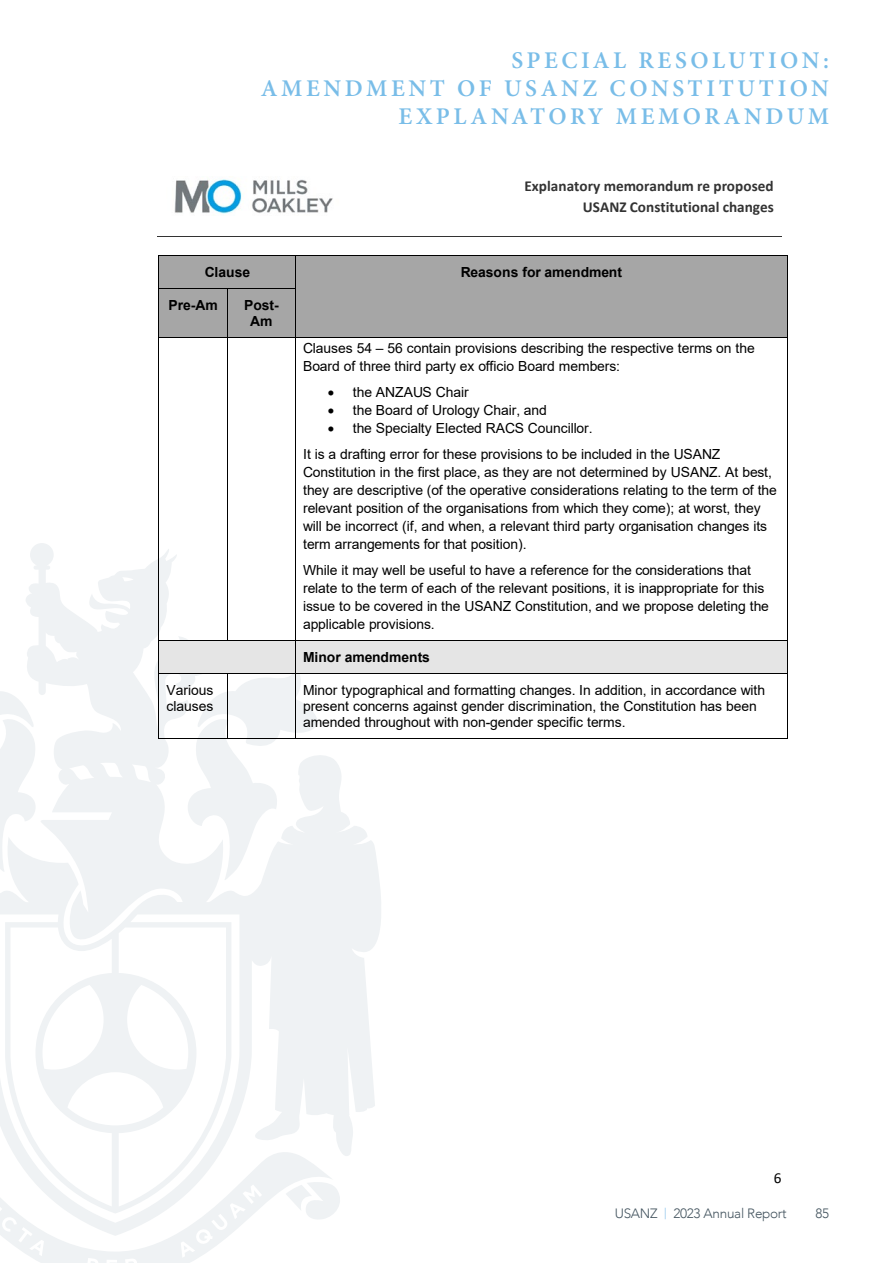
<style>
.page{position:relative;width:893px;height:1263px;background:#fff}
.page>*{position:absolute;margin:0;border:0;box-sizing:border-box;transform-origin:0 0}
.t1{font:600 24px/27.8px "Minion Pro";letter-spacing:.15em;color:#79bde8;text-align:right}
.t2{font:700 15.3px/21.1px "Calibri";color:#333;text-align:right}
.t3{font:15.3px "Calibri";color:#000}
.t4{font:13.95px/17.9px "Arial";letter-spacing:-.01em;color:#000}
.t5{font:700 13.95px/15.9px "Arial";letter-spacing:-.01em;color:#000;text-align:center}
.t6{font:300 13.5px "Avenir";letter-spacing:-.02em;color:#455560}
.s1{font-weight:400;font-size:15px;color:#a8d1ef}
</style>
<div class="page">
<svg style="left:2px;top:1236px;width:226px;height:27px"></svg>
<svg style="left:0;top:543px;width:381px;height:693px"></svg>
<hr style="left:158px;top:236px;width:314px;height:1px;background:#333">
<hr style="left:471px;top:236px;width:310px;height:1px;background:#333">
<img style="left:174px;top:179px;width:159px;height:35px">
<div style="left:159px;top:256px;width:136px;height:32px;background:#a6a6a6"></div>
<div style="left:296px;top:256px;width:491px;height:81px;background:#a6a6a6"></div>
<hr style="left:159px;top:255px;width:136px;height:1px;background:#000">
<hr style="left:296px;top:255px;width:491px;height:1px;background:#000">
<hr style="left:159px;top:256px;width:1px;height:32px;background:#000">
<hr style="left:295px;top:256px;width:1px;height:32px;background:#000">
<hr style="left:787px;top:256px;width:1px;height:32px;background:#000">
<div style="left:159px;top:289px;width:68px;height:48px;background:#a6a6a6"></div>
<div style="left:228px;top:289px;width:67px;height:48px;background:#a6a6a6"></div>
<hr style="left:159px;top:288px;width:68px;height:1px;background:#000">
<hr style="left:228px;top:288px;width:67px;height:1px;background:#000">
<hr style="left:159px;top:289px;width:1px;height:48px;background:#000">
<hr style="left:227px;top:289px;width:1px;height:48px;background:#000">
<hr style="left:295px;top:289px;width:1px;height:48px;background:#000">
<hr style="left:787px;top:289px;width:1px;height:48px;background:#000">
<hr style="left:159px;top:337px;width:68px;height:1px;background:#000">
<hr style="left:228px;top:337px;width:67px;height:1px;background:#000">
<hr style="left:296px;top:337px;width:491px;height:1px;background:#000">
<hr style="left:159px;top:338px;width:1px;height:302px;background:#000">
<hr style="left:227px;top:338px;width:1px;height:302px;background:#000">
<hr style="left:295px;top:338px;width:1px;height:302px;background:#000">
<hr style="left:787px;top:338px;width:1px;height:302px;background:#000">
<div style="left:159px;top:641px;width:136px;height:32px;background:#e5e5e5"></div>
<div style="left:296px;top:641px;width:491px;height:32px;background:#e5e5e5"></div>
<hr style="left:159px;top:640px;width:68px;height:1px;background:#000">
<hr style="left:228px;top:640px;width:67px;height:1px;background:#000">
<hr style="left:296px;top:640px;width:491px;height:1px;background:#000">
<hr style="left:159px;top:641px;width:1px;height:32px;background:#000">
<hr style="left:295px;top:641px;width:1px;height:32px;background:#000">
<hr style="left:787px;top:641px;width:1px;height:32px;background:#000">
<hr style="left:159px;top:673px;width:68px;height:1px;background:#000">
<hr style="left:296px;top:673px;width:491px;height:1px;background:#000">
<hr style="left:159px;top:674px;width:1px;height:64px;background:#000">
<hr style="left:159px;top:738px;width:68px;height:1px;background:#000">
<svg style="left:177px;top:673px;width:141px;height:210px"></svg>
<hr style="left:296px;top:738px;width:491px;height:1px;background:#000">
<hr style="left:787px;top:674px;width:1px;height:64px;background:#000">
<h1 class="t1" style="left:261px;top:47px;width:570px">SPECIAL RESOLUTION:<br>AMENDMENT OF USANZ CONSTITUTION<br>EXPLANATORY MEMORANDUM</h1>
<p class="t2" style="left:525px;top:175px;width:251px">Explanatory memorandum re proposed<br>USANZ Constitutional changes</p>
<p class="t5" style="left:205px;top:264px;width:47px">Clause</p>
<p class="t5" style="left:461px;top:264px;width:163px">Reasons for amendment</p>
<p class="t5" style="left:169px;top:297px;width:51px">Pre-Am</p>
<p class="t5" style="left:244px;top:297px;width:36px">Post-<br>Am</p>
<p class="t4" style="left:303px;top:339px;width:453px">Clauses 54 – 56 contain provisions describing the respective terms on the<br>Board of three third party ex officio Board members:</p>
<p class="t4" style="left:328px;top:383px;width:142px">• the ANZAUS Chair</p>
<p class="t4" style="left:328px;top:401px;width:221px">• the Board of Urology Chair, and</p>
<p class="t4" style="left:303px;top:414px;width:419px;line-height:26.5px;text-indent:25px">• the Specialty Elected RACS Councillor.<br>It is a drafting error for these provisions to be included in the USANZ</p>
<p class="t4" style="left:303px;top:463px;width:475px">Constitution in the first place, as they are not determined by USANZ. At best, they are descriptive (of the operative considerations relating to the term of the relevant position of the organisations from which they come); at worst, they will be incorrect (if, and when, a relevant third party organisation changes its term arrangements for that position).</p>
<p class="t4" style="left:303px;top:561px;width:467px">While it may well be useful to have a reference for the considerations that relate to the term of each of the relevant positions, it is inappropriate for this issue to be covered in the USANZ Constitution, and we propose deleting the applicable provisions.</p>
<p class="t5" style="left:303px;top:649px;width:128px">Minor amendments</p>
<p class="t4" style="left:167px;top:682px;width:48px;line-height:15.9px">Various clauses</p>
<p class="t4" style="left:303px;top:682px;width:464px;line-height:15.9px">Minor typographical and formatting changes. In addition, in accordance with present concerns against gender discrimination, the Constitution has been amended throughout with non-gender specific terms.</p>
<p class="t3" style="left:774px;top:1167px;width:9px">6</p>
<p class="t6" style="left:615px;top:1206px;width:173px">USANZ <span class="s1">|</span> 2023 Annual Report</p>
<p class="t6" style="left:815px;top:1206px;width:15px">85</p>
</div>
